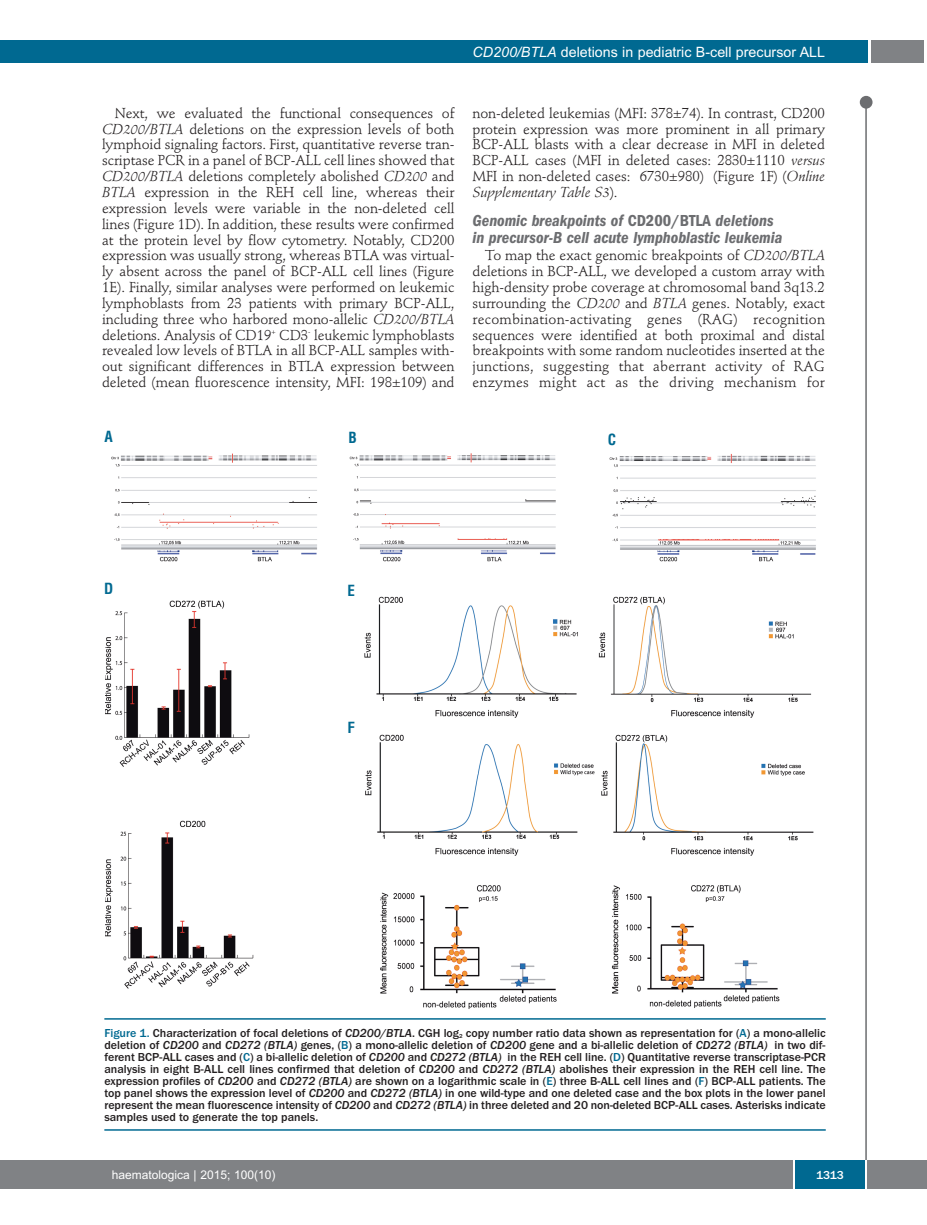
<style>
.page{position:relative;width:927px;height:1225px;background:#fff}
.page>*{position:absolute;margin:0;border:0;box-sizing:border-box;transform-origin:0 0}
.t1{font:italic 600 condensed 16.5px/16.5px "Franklin Gothic";color:#6c6d70}
.t2{font:700 condensed 15px "Helvetica";color:#006991}
.t3{font:14.25px/15.9px "Stempel Schneidler";letter-spacing:-.005em;color:#231f20;text-align:justify}
.t4{font:14.25px "Arial";color:#fff}
.t5{font:500 12px/12px "Franklin Gothic";color:#231f20;text-align:justify}
.t6{font:12px "Arial";color:#fff}
.t7{font:500 12px "Franklin Gothic";color:#fff}
.s1{font-style:italic}
.s2{font-style:normal}
.s3{color:#006991}
</style>
<div class="page">
<div style="left:860px;top:96px;width:12px;height:13px;background:#6c6d70;border-radius:50%"></div>
<hr style="left:865px;top:98px;width:2px;height:1062px;background:#6c6d70">
<div style="left:871px;top:40px;width:52px;height:22px;background:#808285"></div>
<div style="left:18px;top:40px;width:849px;height:22px;background:#006991"></div>
<div style="left:17px;top:1160px;width:910px;height:28px;background:#808285"></div>
<div style="left:795px;top:1160px;width:70px;height:28px;background:#006991"></div>
<hr style="left:793px;top:1160px;width:2px;height:28px;background:#fff">
<hr style="left:865px;top:1160px;width:2px;height:28px;background:#fff">
<div style="left:0;top:40px;width:19px;height:22px;background:#006991"></div>
<div style="left:0;top:1160px;width:18px;height:28px;background:#808285"></div>
<img style="left:105px;top:453px;width:711px;height:556px">
<hr style="left:104px;top:1018px;width:722px;height:1px;background:#006991">
<hr style="left:104px;top:1129px;width:722px;height:1px;background:#006991">
<p class="t4" style="left:473px;top:44px;width:354px"><span class="s1">CD200/BTLA</span> deletions in pediatric B-cell precursor ALL</p>
<p class="t3" style="left:102px;top:106px;width:354px;text-indent:13px">Next, we evaluated the functional consequences of <span class="s1">CD200/BTLA</span> deletions on the expression levels of both lymphoid signaling factors. First, quantitative reverse tran&shy;scriptase PCR in a panel of BCP-ALL cell lines showed that <span class="s1">CD200/BTLA</span> deletions completely abolished <span class="s1">CD200</span> and <span class="s1">BTLA</span> expression in the REH cell line, whereas their expression levels were variable in the non-deleted cell lines (Figure 1D). In addition, these results were confirmed at the protein level by flow cytometry. Notably, CD200 expression was usually strong, whereas BTLA was virtual&shy;ly absent across the panel of BCP-ALL cell lines (Figure 1E). Finally, similar analyses were performed on leukemic lymphoblasts from 23 patients with primary BCP-ALL, including three who harbored mono-allelic <span class="s1">CD200/BTLA </span>deletions. Analysis of CD19<sup>+</sup> CD3<sup>-</sup> leukemic lymphoblasts revealed low levels of BTLA in all BCP-ALL samples with&shy;out significant differences in BTLA expression between deleted (mean fluorescence intensity, MFI: 198±109) and</p>
<p class="t3" style="left:472px;top:106px;width:354px">non-deleted leukemias (MFI: 378±74). In contrast, CD200 protein expression was more prominent in all primary BCP-ALL blasts with a clear decrease in MFI in deleted BCP-ALL cases (MFI in deleted cases: 2830±1110 <span class="s1">versus </span>MFI in non-deleted cases: 6730±980) (Figure 1F) (<span class="s1">Online Supplementary Table S3</span>).</p>
<p class="t1" style="left:472px;top:214px;width:311px">Genomic breakpoints of <span class="s2">CD200/BTLA</span> deletions in precursor-B cell acute lymphoblastic leukemia</p>
<p class="t3" style="left:472px;top:249px;width:354px;text-indent:13px">To map the exact genomic breakpoints of <span class="s1">CD200/BTLA </span>deletions in BCP-ALL, we developed a custom array with high-density probe coverage at chromosomal band 3q13.2 surrounding the <span class="s1">CD200</span> and <span class="s1">BTLA</span> genes. Notably, exact recombination-activating genes (RAG) recognition sequences were identified at both proximal and distal breakpoints with some random nucleotides inserted at the junctions, suggesting that aberrant activity of RAG enzymes might act as the driving mechanism for</p>
<p class="t2" style="left:104px;top:428px;width:10px">A</p>
<p class="t2" style="left:348px;top:429px;width:10px">B</p>
<p class="t2" style="left:608px;top:431px;width:10px">C</p>
<p class="t2" style="left:104px;top:579px;width:11px">D</p>
<p class="t2" style="left:348px;top:582px;width:9px">E</p>
<p class="t2" style="left:348px;top:719px;width:9px">F</p>
<p class="t5" style="left:104px;top:1026px;width:723px"><span class="s3">Figure 1.</span> Characterization of focal deletions of <span class="s1">CD200/BTLA</span>. CGH log<sub>2</sub> copy number ratio data shown as representation for (<span class="s3">A</span>) a mono-allelic deletion of <span class="s1">CD200</span> and <span class="s1">CD272 (BTLA)</span> genes, (<span class="s3">B</span>) a mono-allelic deletion of <span class="s1">CD200</span> gene and a bi-allelic deletion of <span class="s1">CD272 (BTLA)</span> in two dif&shy;ferent BCP-ALL cases and (<span class="s3">C</span>) a bi-allelic deletion of <span class="s1">CD200</span> and <span class="s1">CD272 (BTLA)</span> in the REH cell line. (<span class="s3">D</span>) Quantitative reverse transcriptase-PCR analysis in eight B-ALL cell lines confirmed that deletion of <span class="s1">CD200</span> and <span class="s1">CD272 (BTLA)</span> abolishes their expression in the REH cell line. The expression profiles of <span class="s1">CD200</span> and <span class="s1">CD272 (BTLA)</span> are shown on a logarithmic scale in (<span class="s3">E</span>) three B-ALL cell lines and (<span class="s3">F</span>) BCP-ALL patients. The top panel shows the expression level of <span class="s1">CD200</span> and <span class="s1">CD272 (BTLA)</span> in one wild-type and one deleted case and the box plots in the lower panel represent the mean fluorescence intensity of <span class="s1">CD200</span> and <span class="s1">CD272 (BTLA)</span> in three deleted and 20 non-deleted BCP-ALL cases. Asterisks indicate samples used to generate the top panels.</p>
<p class="t6" style="left:112px;top:1167px;width:165px">haematologica | 2015; 100(10)</p>
<p class="t7" style="left:816px;top:1167px;width:29px">1313</p>
</div>
